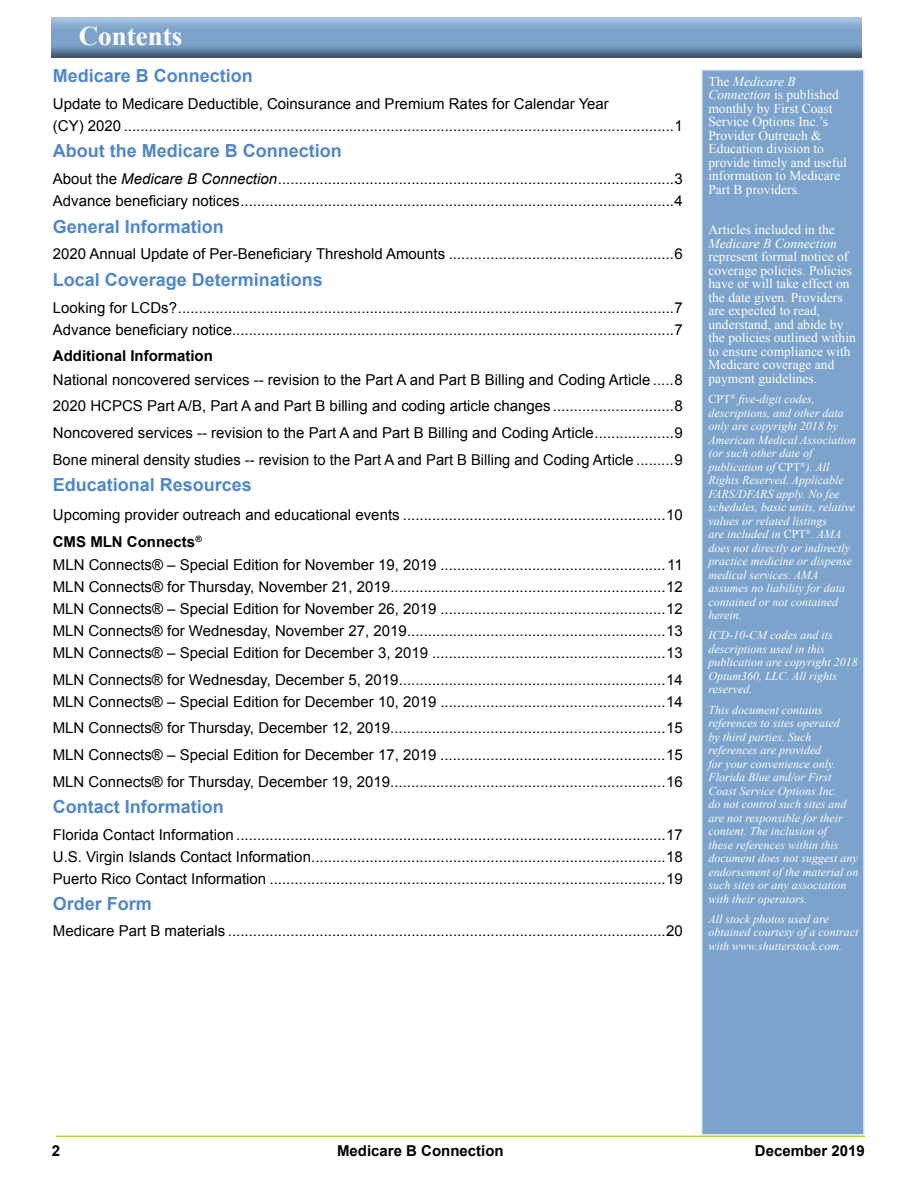
<style>
.page{position:relative;width:918px;height:1188px;background:#fff}
.page>*{position:absolute;margin:0;border:0;box-sizing:border-box;transform-origin:0 0}
.t1{font:700 27px "Times New Roman";color:#fff}
.t2{font:700 18px "Arial";color:#5087c7}
.t3{font:15px/22px "Arial";color:#000}
.t4{font:700 15px "Arial";color:#000}
.t5{font:13.5px/13.5px "Times New Roman";color:#fff}
.t6{font:italic 13.5px "Times New Roman";color:#fff}
.t7{font:italic 12px/13.5px "Times New Roman";color:#fff}
.s1{font-style:italic}
.s2{font-weight:700}
.s3{font-style:normal}
</style>
<div class="page">
<img style="left:52px;top:18px;width:810px;height:40px">
<div style="left:702px;top:70px;width:162px;height:1065px;background:#7ca3cb"></div>
<div style="left:701px;top:69px;width:164px;height:1067px;border:2px solid #e5edf5"></div>
<hr style="left:56px;top:1136px;width:809px;height:1px;background:#c2cd23">
<h1 class="t1" style="left:79px;top:17px;width:105px">Contents</h1>
<p class="t2" style="left:53px;top:64px;width:202px">Medicare B Connection</p>
<p class="t3" style="left:53px;top:93px;width:632px">Update to Medicare Deductible, Coinsurance and Premium Rates for Calendar Year<br>(CY) 2020 ....................................................................................................................................1</p>
<p class="t2" style="left:53px;top:139px;width:291px">About the Medicare B Connection</p>
<p class="t3" style="left:53px;top:168px;width:631px">About the <span class="s1">Medicare B Connection</span>...............................................................................................3<br>Advance beneficiary notices........................................................................................................4</p>
<p class="t2" style="left:53px;top:214px;width:173px">General Information</p>
<p class="t3" style="left:53px;top:243px;width:631px">2020 Annual Update of Per-Beneficiary Threshold Amounts ......................................................6</p>
<p class="t2" style="left:53px;top:268px;width:272px">Local Coverage Determinations</p>
<p class="t3" style="left:53px;top:296px;width:631px">Looking for LCDs?.......................................................................................................................7<br>Advance beneficiary notice..........................................................................................................7</p>
<p class="t4" style="left:53px;top:346px;width:162px">Additional Information</p>
<p class="t3" style="left:53px;top:366px;width:631px;line-height:26.5px;text-align:justify">National noncovered services -- revision to the Part A and Part B Billing and Coding Article .....8<br>2020 HCPCS Part A/B, Part A and Part B billing and coding article changes .............................8<br>Noncovered services -- revision to the Part A and Part B Billing and Coding Article...................9<br>Bone mineral density studies -- revision to the Part A and Part B Billing and Coding Article .........9</p>
<p class="t2" style="left:53px;top:473px;width:201px">Educational Resources</p>
<p class="t3" style="left:53px;top:501px;width:631px;line-height:26.7px">Upcoming provider outreach and educational events ...............................................................10<br><span class="s2">CMS MLN Connects</span><sup>®</sup></p>
<p class="t3" style="left:53px;top:554px;width:632px;text-align:justify">MLN Connects® – Special Edition for November 19, 2019 ......................................................11<br>MLN Connects® for Thursday, November 21, 2019..................................................................12<br>MLN Connects® – Special Edition for November 26, 2019 ......................................................12<br>MLN Connects® for Wednesday, November 27, 2019..............................................................13<br>MLN Connects® – Special Edition for December 3, 2019 ........................................................13</p>
<p class="t3" style="left:53px;top:669px;width:631px">MLN Connects® for Wednesday, December 5, 2019................................................................14<br>MLN Connects® – Special Edition for December 10, 2019 ......................................................14</p>
<p class="t3" style="left:53px;top:715px;width:632px;line-height:26.7px;text-align:justify">MLN Connects® for Thursday, December 12, 2019..................................................................15<br>MLN Connects® – Special Edition for December 17, 2019 ......................................................15<br>MLN Connects® for Thursday, December 19, 2019..................................................................16</p>
<p class="t2" style="left:53px;top:795px;width:172px">Contact Information</p>
<p class="t3" style="left:53px;top:824px;width:631px;text-align:justify">Florida Contact Information .......................................................................................................17<br>U.S. Virgin Islands Contact Information.....................................................................................18<br>Puerto Rico Contact Information ...............................................................................................19</p>
<p class="t2" style="left:53px;top:892px;width:101px">Order Form</p>
<p class="t3" style="left:53px;top:920px;width:631px">Medicare Part B materials .........................................................................................................20</p>
<p class="t5" style="left:708px;top:75px;width:140px">The <span class="s1">Medicare B<br>Connection</span> is published monthly by First Coast<br>Service Options Inc.’s<br>Provider Outreach &amp;<br>Education division to provide timely and useful information to Medicare<br>Part B providers.</p>
<p class="t5" style="left:708px;top:223px;width:128px">Articles included in the</p>
<p class="t6" style="left:708px;top:234px;width:130px">Medicare B Connection</p>
<p class="t5" style="left:708px;top:250px;width:149px">represent formal notice of coverage policies. Policies have or will take effect on the date given. Providers are expected to read, understand, and abide by the policies outlined within to ensure compliance with<br>Medicare coverage and payment guidelines.</p>
<p class="t7" style="left:708px;top:392px;width:149px"><span class="s3">CPT</span><sup>®</sup> five-digit codes, descriptions, and other data only are copyright 2018 by<br>American Medical Association (or such other date of publication of <span class="s3">CPT</span><sup>®</sup>). All<br>Rights Reserved. Applicable<br>FARS/DFARS apply. No fee schedules, basic units, relative values or related listings<br>are included in <span class="s3">CPT</span><sup>®</sup>. AMA does not directly or indirectly practice medicine or dispense medical services. AMA assumes no liability for data contained or not contained herein.</p>
<p class="t7" style="left:708px;top:628px;width:151px">ICD-10-CM codes and its descriptions used in this publication are copyright 2018<br>Optum360, LLC. All rights reserved.</p>
<p class="t7" style="left:708px;top:703px;width:151px">This document contains references to sites operated<br>by third parties. Such references are provided<br>for your convenience only.<br>Florida Blue and/or First<br>Coast Service Options Inc.<br>do not control such sites and are not responsible for their content. The inclusion of<br>these references within this document does not suggest any endorsement of the material on such sites or any association with their operators.</p>
<p class="t7" style="left:708px;top:912px;width:151px">All stock photos used are obtained courtesy of a contract with www.shutterstock.com.</p>
<p class="t4" style="left:52px;top:1141px;width:10px">2</p>
<p class="t4" style="left:337px;top:1141px;width:168px">Medicare B Connection</p>
<p class="t4" style="left:755px;top:1141px;width:112px">December 2019</p>
</div>
